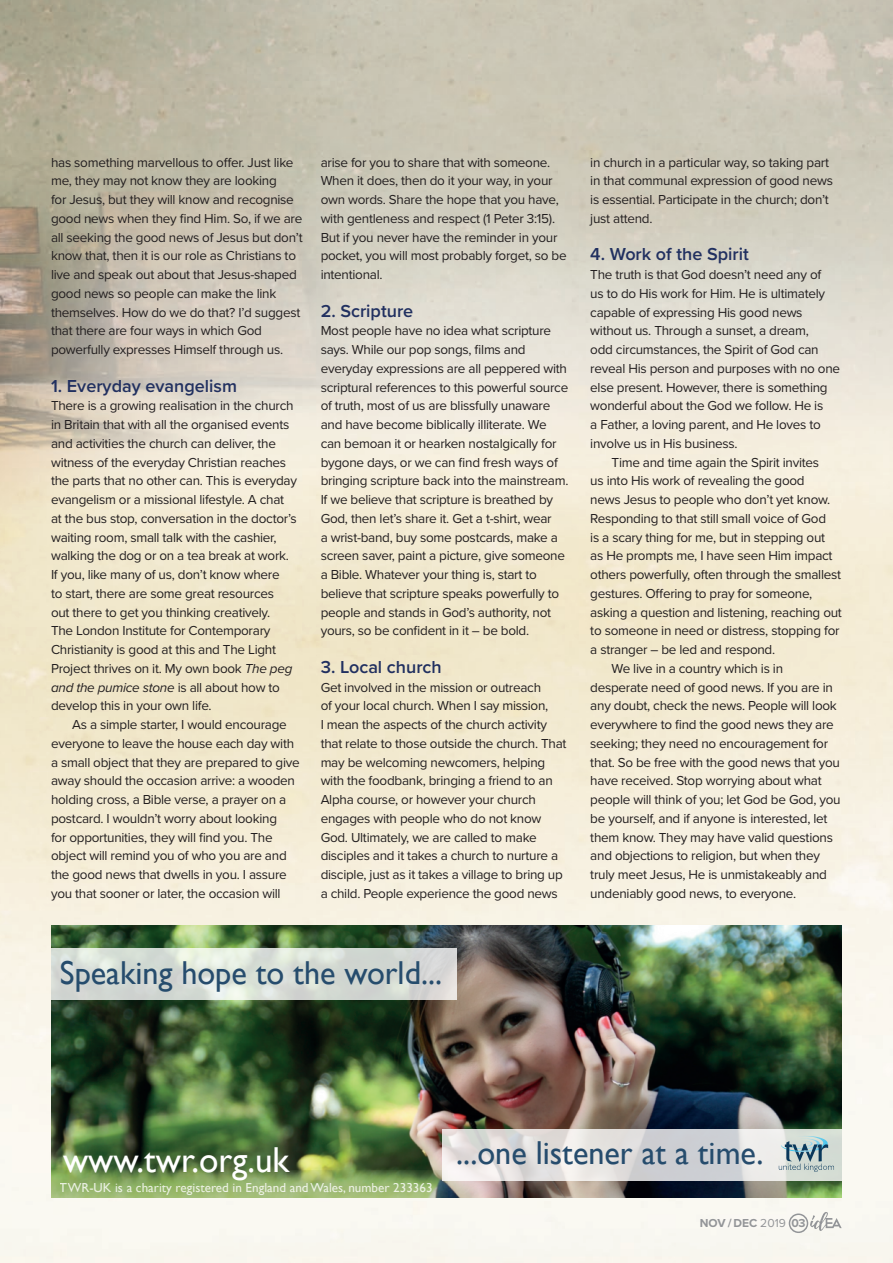
<style>
.page{position:relative;width:893px;height:1263px;background:#fff}
.page>*{position:absolute;margin:0;border:0;box-sizing:border-box;transform-origin:0 0}
.t1{font:36px "Gill Sans";color:#fff}
.t2{font:33.15px "Gill Sans";color:#264c6d}
.Body_-_headers{font:600 18px "Proxima Nova";color:#213060}
.Body_-_No_Indent{font:13.5px/18.8px "Proxima Nova";letter-spacing:-.02em;color:#231f20}
.Body_-_indented{font:13.5px/18.8px "Proxima Nova";letter-spacing:-.02em;color:#231f20}
.t3{font:13.05px "Gill Sans";color:#fff}
.t4{font:700 12px "Proxima Nova";color:#939598}
.s1{font-style:italic}
.s2{font-weight:400}
</style>
<div class="page">
<img style="left:0;top:0;width:893px;height:1263px">
<svg style="left:789px;top:1212px;width:53px;height:21px"></svg>
<img style="left:51px;top:926px;width:791px;height:271px">
<svg style="left:51px;top:1170px;width:396px;height:27px;background:#8aa864"></svg>
<svg style="left:51px;top:948px;width:405px;height:52px;background:#d7dcd6"></svg>
<svg style="left:443px;top:1129px;width:399px;height:52px;background:#dddcdc"></svg>
<svg style="left:779px;top:1136px;width:55px;height:36px;background:#acbfc2"></svg>
<p class="Body_-_indented" style="left:51px;top:152px;width:253px">has something marvellous to offer. Just like me, they may not know they are looking<br>for Jesus, but they will know and recognise good news when they find Him. So, if we are all seeking the good news of Jesus but don’t know that, then it is our role as Christians to live and speak out about that Jesus-shaped good news so people can make the link themselves. How do we do that? I’d suggest that there are four ways in which God powerfully expresses Himself through us.</p>
<p class="Body_-_headers" style="left:51px;top:372px;width:187px">1. Everyday evangelism</p>
<p class="Body_-_No_Indent" style="left:51px;top:396px;width:247px">There is a growing realisation in the church in Britain that with all the organised events and activities the church can deliver, the witness of the everyday Christian reaches the parts that no other can. This is everyday evangelism or a missional lifestyle. A chat at the bus stop, conversation in the doctor’s waiting room, small talk with the cashier, walking the dog or on a tea break at work.<br>If you, like many of us, don’t know where<br>to start, there are some great resources<br>out there to get you thinking creatively.<br>The London Institute for Contemporary Christianity is good at this and The Light Project thrives on it. My own book <span class="s1">The peg and the pumice stone</span> is all about how to develop this in your own life.</p>
<p class="Body_-_indented" style="left:51px;top:715px;width:250px;text-indent:21px">As a simple starter, I would encourage everyone to leave the house each day with a small object that they are prepared to give away should the occasion arrive: a wooden holding cross, a Bible verse, a prayer on a postcard. I wouldn’t worry about looking<br>for opportunities, they will find you. The object will remind you of who you are and the good news that dwells in you. I assure you that sooner or later, the occasion will</p>
<p class="Body_-_indented" style="left:321px;top:152px;width:247px">arise for you to share that with someone.<br>When it does, then do it your way, in your own words. Share the hope that you have, with gentleness and respect (1 Peter 3:15).<br>But if you never have the reminder in your pocket, you will most probably forget, so be intentional.</p>
<p class="Body_-_headers" style="left:321px;top:297px;width:94px">2. Scripture</p>
<p class="Body_-_No_Indent" style="left:321px;top:321px;width:249px">Most people have no idea what scripture says. While our pop songs, films and everyday expressions are all peppered with scriptural references to this powerful source of truth, most of us are blissfully unaware and have become biblically illiterate. We can bemoan it or hearken nostalgically for bygone days, or we can find fresh ways of bringing scripture back into the mainstream.<br>If we believe that scripture is breathed by God, then let’s share it. Get a t-shirt, wear<br>a wrist-band, buy some postcards, make a screen saver, paint a picture, give someone a Bible. Whatever your thing is, start to believe that scripture speaks powerfully to people and stands in God’s authority, not yours, so be confident in it – be bold.</p>
<p class="Body_-_headers" style="left:321px;top:653px;width:123px">3. Local church</p>
<p class="Body_-_No_Indent" style="left:321px;top:677px;width:247px">Get involved in the mission or outreach<br>of your local church. When I say mission,<br>I mean the aspects of the church activity that relate to those outside the church. That may be welcoming newcomers, helping with the foodbank, bringing a friend to an Alpha course, or however your church engages with people who do not know God. Ultimately, we are called to make disciples and it takes a church to nurture a disciple, just as it takes a village to bring up a child. People experience the good news</p>
<p class="Body_-_No_Indent" style="left:590px;top:152px;width:244px">in church in a particular way, so taking part in that communal expression of good news is essential. Participate in the church; don’t just attend.</p>
<p class="Body_-_headers" style="left:590px;top:241px;width:160px">4. Work of the Spirit</p>
<p class="Body_-_No_Indent" style="left:590px;top:265px;width:251px">The truth is that God doesn’t need any of<br>us to do His work for Him. He is ultimately capable of expressing His good news without us. Through a sunset, a dream,<br>odd circumstances, the Spirit of God can reveal His person and purposes with no one else present. However, there is something wonderful about the God we follow. He is<br>a Father, a loving parent, and He loves to involve us in His business.</p>
<p class="Body_-_indented" style="left:590px;top:452px;width:253px;text-indent:21px">Time and time again the Spirit invites<br>us into His work of revealing the good<br>news Jesus to people who don’t yet know.<br>Responding to that still small voice of God<br>is a scary thing for me, but in stepping out<br>as He prompts me, I have seen Him impact others powerfully, often through the smallest gestures. Offering to pray for someone, asking a question and listening, reaching out to someone in need or distress, stopping for a stranger – be led and respond.</p>
<p class="Body_-_indented" style="left:590px;top:658px;width:252px;text-indent:21px">We live in a country which is in desperate need of good news. If you are in any doubt, check the news. People will look everywhere to find the good news they are seeking; they need no encouragement for that. So be free with the good news that you have received. Stop worrying about what people will think of you; let God be God, you be yourself, and if anyone is interested, let them know. They may have valid questions and objections to religion, but when they truly meet Jesus, He is unmistakeably and undeniably good news, to everyone.</p>
<p class="t2" style="left:60px;top:954px;width:384px">Speaking hope to the world...</p>
<p class="t1" style="left:63px;top:1139px;width:228px">www.twr.org.uk</p>
<p class="t3" style="left:60px;top:1180px;width:374px">TWR-UK is a charity registered in England and Wales, number 233363</p>
<p class="t2" style="left:456px;top:1134px;width:309px">...one listener at a time.</p>
<p class="t4" style="left:700px;top:1214px;width:88px">NOV / DEC <span class="s2">2019</span></p>
<p class="t4" style="left:791px;top:1214px;width:16px">03</p>
</div>
